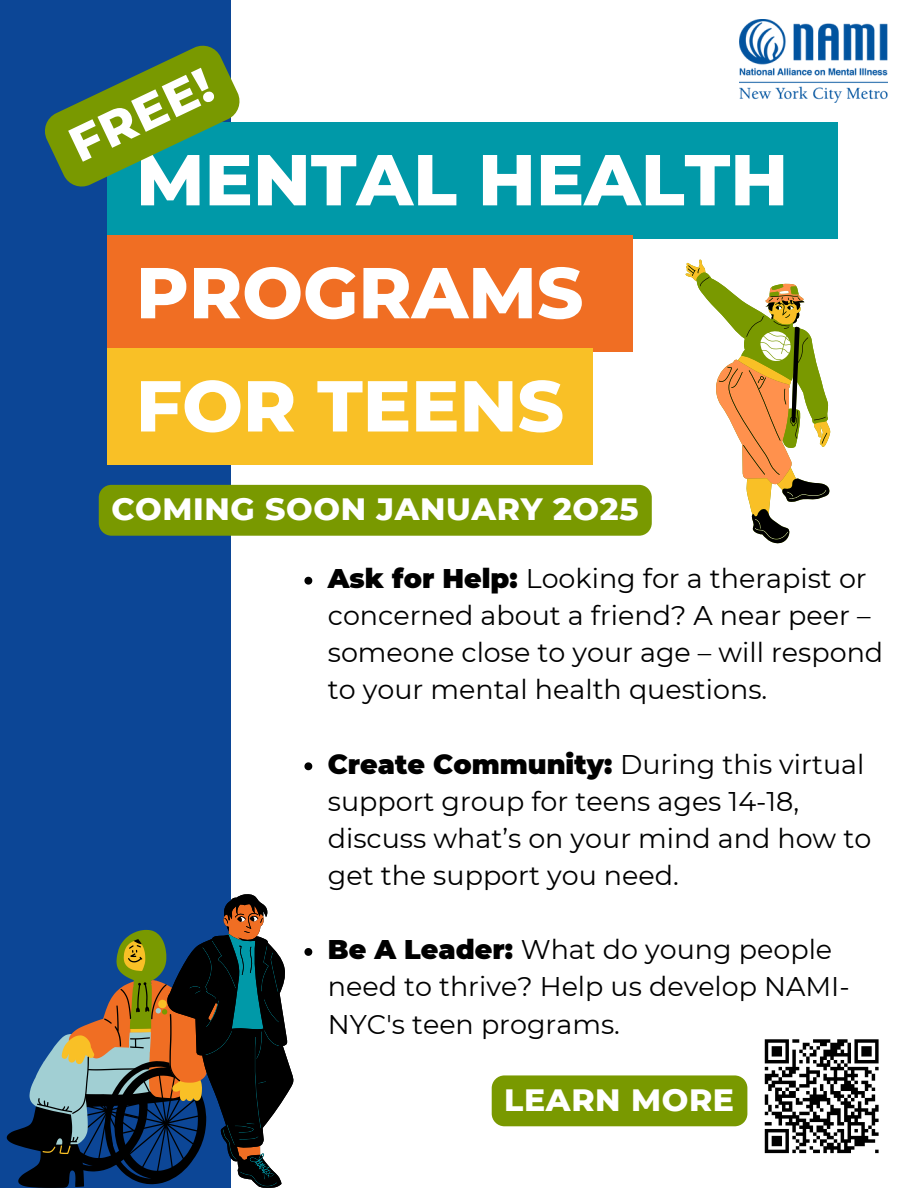
<style>
.page{position:relative;width:918px;height:1188px;background:#fff}
.page>*{position:absolute;margin:0;border:0;box-sizing:border-box;transform-origin:0 0}
.t1{font:800 72px "Montserrat";color:#fff}
.t2{font:800 49.05px "Montserrat";color:#fff}
.t3{font:800 31.5px "Montserrat";letter-spacing:.02em;color:#fff}
.t4{font:27px/37.2px "Montserrat";color:#000}
.s1{font-weight:900}
</style>
<div class="page">
<div style="left:0;top:0;width:230px;height:1188px;background:#0c4696"></div>
<img style="left:740px;top:19px;width:147px;height:84px">
<svg style="left:686px;top:260px;width:144px;height:284px"></svg>
<svg style="left:7px;top:894px;width:287px;height:294px"></svg>
<div style="left:99px;top:485px;width:553px;height:51px;background:#799900"></div>
<div style="left:107px;top:122px;width:731px;height:117px;background:#0099a8"></div>
<div style="left:107px;top:235px;width:526px;height:117px;background:#f06e23"></div>
<div style="left:107px;top:348px;width:486px;height:117px;background:#f9c026"></div>
<svg style="left:45px;top:39px;width:195px;height:148px"></svg>
<svg style="left:304px;top:577px;width:8px;height:8px"></svg>
<svg style="left:304px;top:762px;width:8px;height:8px"></svg>
<svg style="left:304px;top:948px;width:8px;height:8px"></svg>
<svg style="left:764px;top:1039px;width:115px;height:115px"></svg>
<div style="left:492px;top:1075px;width:255px;height:51px;background:#799900"></div>
<h1 class="t2" style="left:60px;top:120px;width:154px;rotate:-25deg">FREE!</h1>
<p class="t1" style="left:136px;top:136px;width:654px">MENTAL HEALTH</p>
<h2 class="t1" style="left:136px;top:249px;width:449px">PROGRAMS</h2>
<h1 class="t1" style="left:136px;top:362px;width:430px">FOR TEENS</h1>
<p class="t3" style="left:111px;top:490px;width:529px">COMING SOON JANUARY 2O25</p>
<h1 class="t4" style="left:328px;top:560px;width:557px"><span class="s1">Ask for Help:</span> Looking for a therapist or concerned about a friend? A near peer – someone close to your age – will respond to your mental health questions.</h1>
<p class="t4" style="left:328px;top:745px;width:545px"><span class="s1">Create Community:</span> During this virtual support group for teens ages 14-18, discuss what’s on your mind and how to get the support you need.</p>
<h3 class="t4" style="left:328px;top:931px;width:523px"><span class="s1">Be A Leader:</span> What do young people need to thrive? Help us develop NAMI-<br>NYC's teen programs.</h3>
<p class="t3" style="left:504px;top:1081px;width:231px">LEARN MORE</p>
</div>
